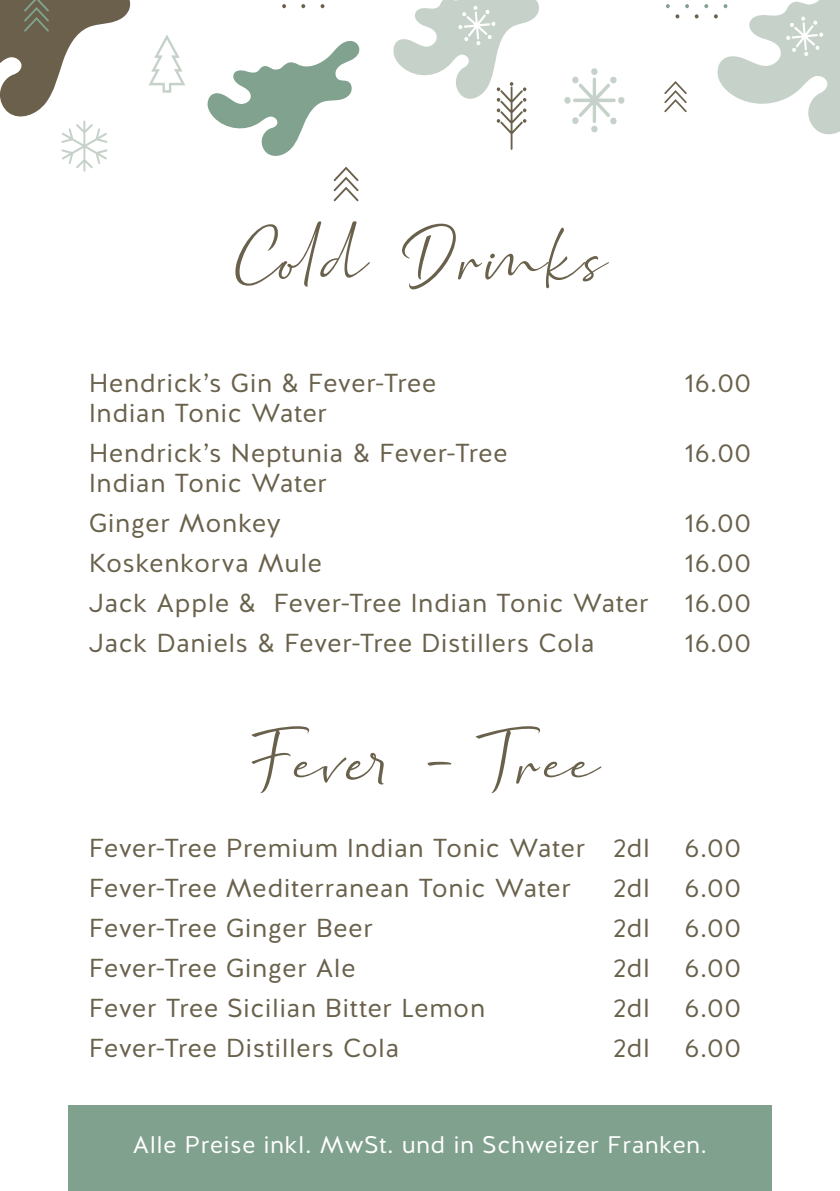
<style>
.page{position:relative;width:840px;height:1191px;background:#fff}
.page>*{position:absolute;margin:0;border:0;box-sizing:border-box;transform-origin:0 0}
.Titel_Script{font:72px "Marthin Slant";letter-spacing:.02em;color:#69614b}
.Text{font:26px/40px "Halis R";letter-spacing:.02em;color:#69614b}
.t1{font:24px "Halis R";letter-spacing:.02em;color:#fff}
</style>
<div class="page">
<div style="left:68px;top:1106px;width:703px;height:85px;background:#7fa18d"></div>
<svg style="left:207px;top:41px;width:153px;height:115px"></svg>
<svg style="left:664px;top:81px;width:22px;height:31px"></svg>
<svg style="left:333px;top:167px;width:25px;height:34px"></svg>
<svg style="left:564px;top:68px;width:60px;height:64px"></svg>
<svg style="left:393px;top:0;width:146px;height:150px"></svg>
<svg style="left:149px;top:35px;width:36px;height:58px"></svg>
<svg style="left:685px;top:4px;width:3px;height:4px"></svg>
<svg style="left:666px;top:4px;width:3px;height:4px"></svg>
<svg style="left:675px;top:14px;width:4px;height:4px"></svg>
<svg style="left:694px;top:14px;width:4px;height:4px"></svg>
<svg style="left:714px;top:0;width:125px;height:135px"></svg>
<svg style="left:282px;top:4px;width:4px;height:4px"></svg>
<svg style="left:301px;top:4px;width:4px;height:4px"></svg>
<svg style="left:320px;top:4px;width:4px;height:4px"></svg>
<svg style="left:0;top:0;width:131px;height:172px"></svg>
<p class="Titel_Script" style="left:234px;top:205px;width:372px">Cold Drinks</p>
<p class="Text" style="left:89px;top:364px;width:349px">Hendrick’s Gin &amp; Fever-Tree</p>
<p class="Text" style="left:684px;top:364px;width:68px">16.00</p>
<p class="Text" style="left:89px;top:394px;width:420px">Indian Tonic Water<br>Hendrick’s Neptunia &amp; Fever-Tree</p>
<p class="Text" style="left:684px;top:434px;width:68px">16.00</p>
<p class="Text" style="left:89px;top:464px;width:240px">Indian Tonic Water</p>
<p class="Text" style="left:89px;top:504px;width:194px">Ginger Monkey</p>
<p class="Text" style="left:684px;top:504px;width:68px">16.00</p>
<p class="Text" style="left:89px;top:544px;width:235px">Koskenkorva Mule</p>
<p class="Text" style="left:684px;top:544px;width:68px">16.00</p>
<p class="Text" style="left:89px;top:584px;width:561px">Jack Apple &amp; Fever-Tree Indian Tonic Water</p>
<p class="Text" style="left:684px;top:584px;width:68px">16.00</p>
<p class="Text" style="left:89px;top:624px;width:507px">Jack Daniels &amp; Fever-Tree Distillers Cola</p>
<p class="Text" style="left:684px;top:624px;width:68px">16.00</p>
<p class="Titel_Script" style="left:242px;top:709px;width:357px">Fever - Tree</p>
<p class="Text" style="left:89px;top:828px;width:562px">Fever-Tree Premium Indian Tonic Water 2dl</p>
<p class="Text" style="left:684px;top:828px;width:58px">6.00</p>
<p class="Text" style="left:89px;top:868px;width:483px">Fever-Tree Mediterranean Tonic Water</p>
<p class="Text" style="left:613px;top:868px;width:38px">2dl</p>
<p class="Text" style="left:684px;top:868px;width:58px">6.00</p>
<p class="Text" style="left:89px;top:908px;width:285px">Fever-Tree Ginger Beer</p>
<p class="Text" style="left:613px;top:908px;width:38px">2dl</p>
<p class="Text" style="left:684px;top:908px;width:58px">6.00</p>
<p class="Text" style="left:89px;top:948px;width:268px">Fever-Tree Ginger Ale</p>
<p class="Text" style="left:613px;top:948px;width:38px">2dl</p>
<p class="Text" style="left:684px;top:948px;width:58px">6.00</p>
<p class="Text" style="left:89px;top:988px;width:397px">Fever Tree Sicilian Bitter Lemon</p>
<p class="Text" style="left:613px;top:988px;width:38px">2dl</p>
<p class="Text" style="left:684px;top:988px;width:58px">6.00</p>
<p class="Text" style="left:89px;top:1028px;width:312px">Fever-Tree Distillers Cola</p>
<p class="Text" style="left:613px;top:1028px;width:38px">2dl</p>
<p class="Text" style="left:684px;top:1028px;width:58px">6.00</p>
<p class="t1" style="left:133px;top:1129px;width:575px">Alle Preise inkl. MwSt. und in Schweizer Franken.</p>
</div>
